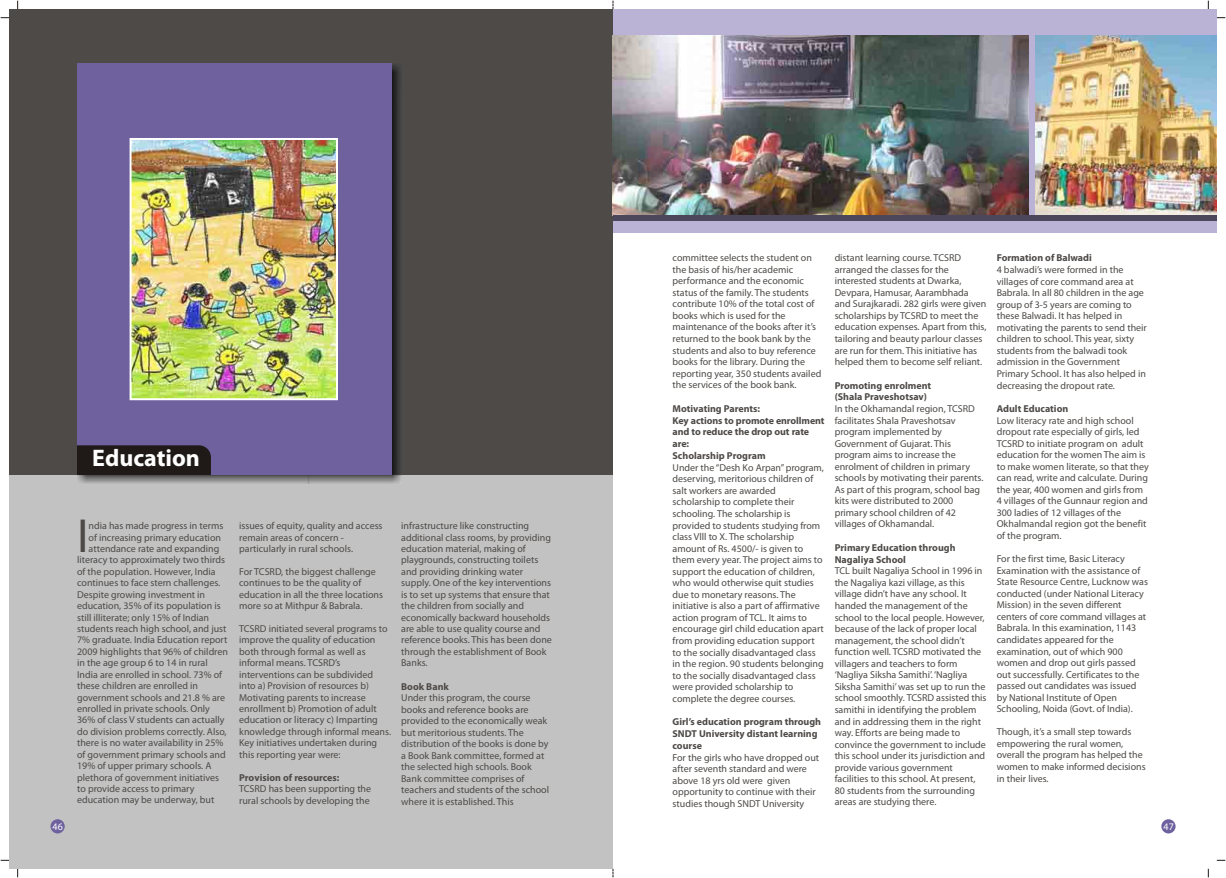
<style>
.page{position:relative;width:1226px;height:878px;background:#fff}
.page>*{position:absolute;margin:0;border:0;box-sizing:border-box;transform-origin:0 0}
.t1{font:48px "Myriad Pro";color:#4d4a47}
.t2{font:700 24px "Myriad Pro";color:#fff}
.t3{font:10px/11.5px "Myriad Pro";color:#4d4a47}
.t4{font:700 10px/11.9px "Myriad Pro";color:#4d4a47}
.t5{font:10px "Myriad Pro";color:#fff}
</style>
<div class="page">
<div style="left:9px;top:9px;width:604px;height:859px;background:#c2c2c2"></div>
<div style="left:9px;top:9px;width:604px;height:466px;background:#4d4a47"></div>
<img style="left:78px;top:63px;width:324px;height:421px">
<div style="left:77px;top:63px;width:314px;height:412px;background:#6e619e"></div>
<img style="left:133px;top:141px;width:202px;height:256px">
<div style="left:77px;top:445px;width:134px;height:30px;background:#1f1a17"></div>
<div style="left:50px;top:819px;width:15px;height:14px;background:#6e619e;border-radius:50%"></div>
<div style="left:1161px;top:819px;width:14px;height:14px;background:#6e619e;border-radius:50%"></div>
<div style="left:130px;top:138px;width:208px;height:262px;border:2px solid #fff"></div>
<div style="left:613px;top:9px;width:604px;height:223px;background:#bab3d6"></div>
<img style="left:1035px;top:35px;width:182px;height:180px">
<img style="left:613px;top:35px;width:415px;height:180px">
<div style="left:613px;top:215px;width:604px;height:6px;background:#4d475c"></div>
<h2 class="t2" style="left:92px;top:448px;width:109px">Education</h2>
<h1 class="t1" style="left:77px;top:516px;width:13px">I</h1>
<p class="t3" style="left:89px;top:521px;width:136px">ndia has made progress in terms of increasing primary education</p>
<p class="t3" style="left:77px;top:543px;width:152px;text-indent:11px">attendance rate and expanding literacy to approximately two thirds of the population. However, India continues to face stern challenges.<br>Despite growing investment in education, 35% of its population is still illiterate; only 15% of Indian students reach high school, and just 7% graduate. India Education report 2009 highlights that 96% of children in the age group 6 to 14 in rural India are enrolled in school. 73% of these children are enrolled in government schools and 21.8 % are enrolled in private schools. Only 36% of class V students can actually do division problems correctly. Also, there is no water availability in 25% of government primary schools and 19% of upper primary schools. A plethora of government initiatives to provide access to primary education may be underway, but</p>
<p class="t3" style="left:239px;top:521px;width:145px">issues of equity, quality and access remain areas of concern - particularly in rural schools.</p>
<p class="t3" style="left:239px;top:566px;width:145px">For TCSRD, the biggest challenge continues to be the quality of education in all the three locations more so at Mithpur &amp; Babrala.</p>
<p class="t3" style="left:239px;top:623px;width:154px">TCSRD initiated several programs to improve the quality of education both through formal as well as informal means. TCSRD’s interventions can be subdivided into a) Provision of resources b)<br>Motivating parents to increase enrollment b) Promotion of adult education or literacy c) Imparting knowledge through informal means.<br>Key initiatives undertaken during this reporting year were:</p>
<p class="t4" style="left:239px;top:772px;width:102px">Provision of resources:</p>
<p class="t3" style="left:239px;top:784px;width:134px">TCSRD has been supporting the rural schools by developing the</p>
<p class="t3" style="left:401px;top:521px;width:152px">infrastructure like constructing additional class rooms, by providing education material, making of playgrounds, constructing toilets and providing drinking water supply. One of the key interventions is to set up systems that ensure that the children from socially and economically backward households are able to use quality course and reference books. This has been done through the establishment of Book<br>Banks.</p>
<p class="t4" style="left:401px;top:680px;width:49px">Book Bank</p>
<p class="t3" style="left:401px;top:692px;width:149px">Under this program, the course books and reference books are provided to the economically weak but meritorious students. The distribution of the books is done by a Book Bank committee, formed at the selected high schools. Book<br>Bank committee comprises of teachers and students of the school where it is established. This</p>
<p class="t3" style="left:673px;top:253px;width:150px">committee selects the student on the basis of his/her academic performance and the economic status of the family. The students contribute 10% of the total cost of books which is used for the maintenance of the books after it’s returned to the book bank by the students and also to buy reference books for the library. During the reporting year, 350 students availed the services of the book bank.</p>
<p class="t4" style="left:673px;top:403px;width:154px">Motivating Parents:<br>Key actions to promote enrollment and to reduce the drop out rate are:<br>Scholarship Program</p>
<p class="t3" style="left:673px;top:462px;width:153px">Under the “Desh Ko Arpan” program, deserving, meritorious children of salt workers are awarded scholarship to complete their schooling. The scholarship is provided to students studying from class Vlll to X. The scholarship amount of Rs. 4500/- is given to them every year. The project aims to support the education of children, who would otherwise quit studies due to monetary reasons. The initiative is also a part of affirmative action program of TCL. It aims to encourage girl child education apart from providing education support to the socially disadvantaged class in the region. 90 students belonging to the socially disadvantaged class were provided scholarship to complete the degree courses.</p>
<p class="t4" style="left:673px;top:716px;width:150px">Girl’s education program through<br>SNDT University distant learning course</p>
<p class="t3" style="left:673px;top:752px;width:148px">For the girls who have dropped out after seventh standard and were above 18 yrs old were given opportunity to continue with their studies though SNDT University</p>
<p class="t3" style="left:835px;top:253px;width:153px">distant learning course. TCSRD arranged the classes for the interested students at Dwarka, Devpara, Hamusar, Aarambhada and Surajkaradi. 282 girls were given scholarships by TCSRD to meet the education expenses. Apart from this, tailoring and beauty parlour classes are run for them. This initiative has helped them to become self reliant.</p>
<p class="t4" style="left:835px;top:380px;width:98px">Promoting enrolment (Shala Praveshotsav)</p>
<p class="t3" style="left:835px;top:403px;width:150px">In the Okhamandal region, TCSRD facilitates Shala Praveshotsav program implemented by<br>Government of Gujarat. This program aims to increase the enrolment of children in primary schools by motivating their parents.<br>As part of this program, school bag kits were distributed to 2000 primary school children of 42 villages of Okhamandal.</p>
<p class="t4" style="left:835px;top:542px;width:122px">Primary Education through<br>Nagaliya School</p>
<p class="t3" style="left:835px;top:566px;width:153px">TCL built Nagaliya School in 1996 in the Nagaliya kazi village, as this village didn’t have any school. It handed the management of the school to the local people. However, because of the lack of proper local management, the school didn’t function well. TCSRD motivated the villagers and teachers to form ‘Nagliya Siksha Samithi’. ‘Nagliya Siksha Samithi’ was set up to run the school smoothly. TCSRD assisted this samithi in identifying the problem and in addressing them in the right way. Efforts are being made to convince the government to include this school under its jurisdiction and provide various government facilities to this school. At present, 80 students from the surrounding areas are studying there.</p>
<p class="t4" style="left:997px;top:253px;width:97px">Formation of Balwadi</p>
<p class="t3" style="left:997px;top:265px;width:152px">4 balwadi’s were formed in the villages of core command area at<br>Babrala. In all 80 children in the age group of 3-5 years are coming to these Balwadi. It has helped in motivating the parents to send their children to school. This year, sixty students from the balwadi took admission in the Government<br>Primary School. It has also helped in decreasing the dropout rate.</p>
<p class="t4" style="left:997px;top:403px;width:73px">Adult Education</p>
<p class="t3" style="left:997px;top:415px;width:154px">Low literacy rate and high school dropout rate especially of girls, led<br>TCSRD to initiate program on adult education for the women The aim is to make women literate, so that they can read, write and calculate. During the year, 400 women and girls from<br>4 villages of the Gunnaur region and<br>300 ladies of 12 villages of the<br>Okhalmandal region got the benefit of the program.</p>
<p class="t3" style="left:997px;top:553px;width:153px">For the first time, Basic Literacy Examination with the assistance of State Resource Centre, Lucknow was conducted (under National Literacy Mission) in the seven different centers of core command villages at Babrala. In this examination, 1143 candidates appeared for the examination, out of which 900 women and drop out girls passed out successfully. Certificates to the passed out candidates was issued by National Institute of Open Schooling, Noida (Govt. of India).</p>
<p class="t3" style="left:997px;top:726px;width:150px">Though, it’s a small step towards empowering the rural women, overall the program has helped the women to make informed decisions in their lives.</p>
<p class="t5" style="left:53px;top:821px;width:12px">46</p>
<p class="t5" style="left:1163px;top:821px;width:12px">47</p>
</div>
